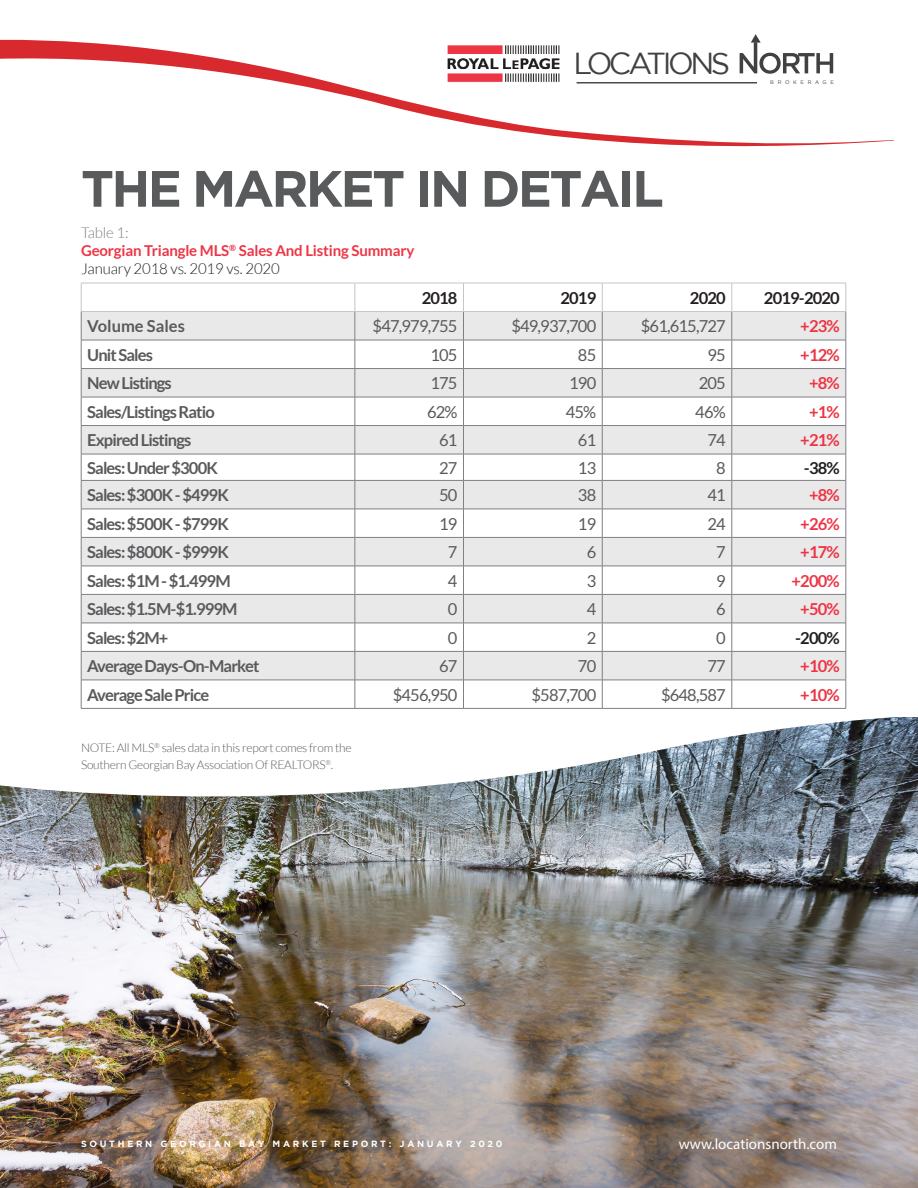
<style>
.page{position:relative;width:918px;height:1188px;background:#fff}
.page>*{position:absolute;margin:0;border:0;box-sizing:border-box;transform-origin:0 0}
.t1{font:700 51px "Gotham";letter-spacing:-.05em;color:#595a5c}
.t2{font:30.3px "Gotham";letter-spacing:-.115em;color:#414141}
.t3{font:700 16.5px "Lato";letter-spacing:-.05em;color:#595a5c}
.t4{font:16.5px "Lato";letter-spacing:-.05em;color:#595a5c}
.t5{font:700 16.5px "Lato";letter-spacing:-.05em;color:#ed3545}
.t6{font:700 16.5px "Lato";letter-spacing:-.05em;color:#231f20}
.t7{font:700 16.5px "Lato";color:#595a5c}
.t8{font:700 15px/18px "Lato";letter-spacing:-.01em;color:#ed3545}
.t9{font:300 15px "Lato";letter-spacing:-.01em;color:#231f20}
.t10{font:15px "Myriad Pro";color:#fff}
.t11{font:300 12px "Lato";letter-spacing:-.02em;color:#595a5c}
.t12{font:700 9px "Gotham";letter-spacing:.3em;color:#fff}
.t13{font:5.25px "Gotham";letter-spacing:.7em;color:#414141}
.s1{font-weight:300;color:#807f84}
</style>
<div class="page">
<img style="left:0;top:812px;width:918px;height:376px">
<svg style="left:0;top:664px;width:918px;height:148px"></svg>
<svg style="left:81px;top:283px;width:766px;height:425px"></svg>
<hr style="left:81px;top:708px;width:274px;height:1px;background:#807f84">
<hr style="left:355px;top:708px;width:109px;height:1px;background:#807f84">
<hr style="left:464px;top:708px;width:138px;height:1px;background:#807f84">
<hr style="left:602px;top:708px;width:130px;height:1px;background:#807f84">
<hr style="left:732px;top:708px;width:114px;height:1px;background:#807f84">
<svg style="left:0;top:37px;width:894px;height:110px"></svg>
<h2 class="t2" style="left:573px;top:46px;width:158px">LOCATIONS</h2>
<p class="t1" style="left:81px;top:159px;width:584px">THE MARKET IN DETAIL</p>
<p class="t8" style="left:81px;top:224px;width:335px"><span class="s1">Table 1:<br></span>Georgian Triangle MLS<sup>®</sup> Sales And Listing Summary</p>
<p class="t9" style="left:81px;top:261px;width:200px">January 2018 vs. 2019 vs. 2020</p>
<p class="t13" style="left:770px;top:80px;width:65px">BROKERAGE</p>
<p class="t6" style="left:422px;top:288px;width:37px">2018</p>
<p class="t6" style="left:560px;top:288px;width:37px">2019</p>
<p class="t6" style="left:690px;top:288px;width:37px">2020</p>
<p class="t6" style="left:764px;top:288px;width:77px">2019-2020</p>
<p class="t7" style="left:87px;top:317px;width:99px">Volume Sales</p>
<p class="t4" style="left:373px;top:317px;width:86px">$47,979,755</p>
<p class="t4" style="left:511px;top:317px;width:86px">$49,937,700</p>
<p class="t4" style="left:641px;top:317px;width:86px">$61,615,727</p>
<p class="t5" style="left:800px;top:317px;width:41px">+23%</p>
<p class="t3" style="left:87px;top:345px;width:67px">Unit Sales</p>
<p class="t4" style="left:430px;top:346px;width:29px">105</p>
<p class="t4" style="left:578px;top:346px;width:20px">85</p>
<p class="t4" style="left:707px;top:346px;width:20px">95</p>
<p class="t5" style="left:800px;top:345px;width:41px">+12%</p>
<p class="t3" style="left:87px;top:374px;width:86px">New Listings</p>
<p class="t4" style="left:430px;top:374px;width:29px">175</p>
<p class="t4" style="left:569px;top:374px;width:29px">190</p>
<p class="t4" style="left:699px;top:374px;width:29px">205</p>
<p class="t5" style="left:809px;top:374px;width:32px">+8%</p>
<p class="t3" style="left:87px;top:402px;width:129px">Sales/Listings Ratio</p>
<p class="t4" style="left:427px;top:403px;width:32px">62%</p>
<p class="t4" style="left:566px;top:403px;width:32px">45%</p>
<p class="t4" style="left:695px;top:403px;width:32px">46%</p>
<p class="t5" style="left:809px;top:402px;width:32px">+1%</p>
<p class="t3" style="left:87px;top:431px;width:106px">Expired Listings</p>
<p class="t4" style="left:439px;top:431px;width:20px">61</p>
<p class="t4" style="left:578px;top:431px;width:20px">61</p>
<p class="t4" style="left:707px;top:431px;width:20px">74</p>
<p class="t5" style="left:800px;top:431px;width:41px">+21%</p>
<p class="t3" style="left:87px;top:458px;width:132px">Sales: Under $300K</p>
<p class="t4" style="left:439px;top:459px;width:20px">27</p>
<p class="t4" style="left:578px;top:459px;width:20px">13</p>
<p class="t4" style="left:716px;top:459px;width:11px">8</p>
<p class="t6" style="left:804px;top:458px;width:37px">-38%</p>
<p class="t3" style="left:87px;top:486px;width:143px">Sales: $300K - $499K</p>
<p class="t4" style="left:439px;top:486px;width:20px">50</p>
<p class="t4" style="left:578px;top:486px;width:20px">38</p>
<p class="t4" style="left:707px;top:486px;width:20px">41</p>
<p class="t5" style="left:809px;top:486px;width:32px">+8%</p>
<p class="t3" style="left:87px;top:514px;width:143px">Sales: $500K - $799K</p>
<p class="t4" style="left:439px;top:515px;width:20px">19</p>
<p class="t4" style="left:578px;top:515px;width:20px">19</p>
<p class="t4" style="left:707px;top:515px;width:20px">24</p>
<p class="t5" style="left:800px;top:514px;width:41px">+26%</p>
<p class="t3" style="left:87px;top:543px;width:143px">Sales: $800K - $999K</p>
<p class="t4" style="left:448px;top:543px;width:11px">7</p>
<p class="t4" style="left:587px;top:543px;width:11px">6</p>
<p class="t4" style="left:716px;top:543px;width:11px">7</p>
<p class="t5" style="left:800px;top:543px;width:41px">+17%</p>
<p class="t3" style="left:87px;top:571px;width:145px">Sales: $1M - $1.499M</p>
<p class="t4" style="left:448px;top:572px;width:11px">4</p>
<p class="t4" style="left:587px;top:572px;width:11px">3</p>
<p class="t4" style="left:716px;top:572px;width:11px">9</p>
<p class="t5" style="left:792px;top:571px;width:50px">+200%</p>
<p class="t3" style="left:87px;top:600px;width:152px">Sales: $1.5M-$1.999M</p>
<p class="t4" style="left:448px;top:600px;width:11px">0</p>
<p class="t4" style="left:587px;top:600px;width:11px">4</p>
<p class="t4" style="left:716px;top:600px;width:11px">6</p>
<p class="t5" style="left:800px;top:600px;width:41px">+50%</p>
<p class="t3" style="left:87px;top:628px;width:83px">Sales: $2M+</p>
<p class="t4" style="left:448px;top:629px;width:11px">0</p>
<p class="t4" style="left:587px;top:629px;width:11px">2</p>
<p class="t4" style="left:716px;top:629px;width:11px">0</p>
<p class="t6" style="left:795px;top:628px;width:46px">-200%</p>
<p class="t3" style="left:87px;top:657px;width:174px">Average Days-On-Market</p>
<p class="t4" style="left:439px;top:657px;width:20px">67</p>
<p class="t4" style="left:578px;top:657px;width:20px">70</p>
<p class="t4" style="left:707px;top:657px;width:20px">77</p>
<p class="t5" style="left:800px;top:657px;width:41px">+10%</p>
<p class="t3" style="left:87px;top:685px;width:124px">Average Sale Price</p>
<p class="t4" style="left:393px;top:686px;width:66px">$456,950</p>
<p class="t4" style="left:532px;top:686px;width:66px">$587,700</p>
<p class="t4" style="left:661px;top:686px;width:66px">$648,587</p>
<p class="t5" style="left:800px;top:685px;width:41px">+10%</p>
<p class="t11" style="left:81px;top:741px;width:272px">NOTE: All MLS<sup>®</sup> sales data in this report comes from the</p>
<p class="t11" style="left:81px;top:758px;width:254px">Southern Georgian Bay Association Of REALTORS<sup>®</sup>.</p>
<p class="t12" style="left:81px;top:1139px;width:423px">SOUTHERN GEORGIAN BAY MARKET REPORT: JANUARY 2020</p>
<p class="t10" style="left:679px;top:1134px;width:160px">www.locationsnorth.com</p>
</div>
